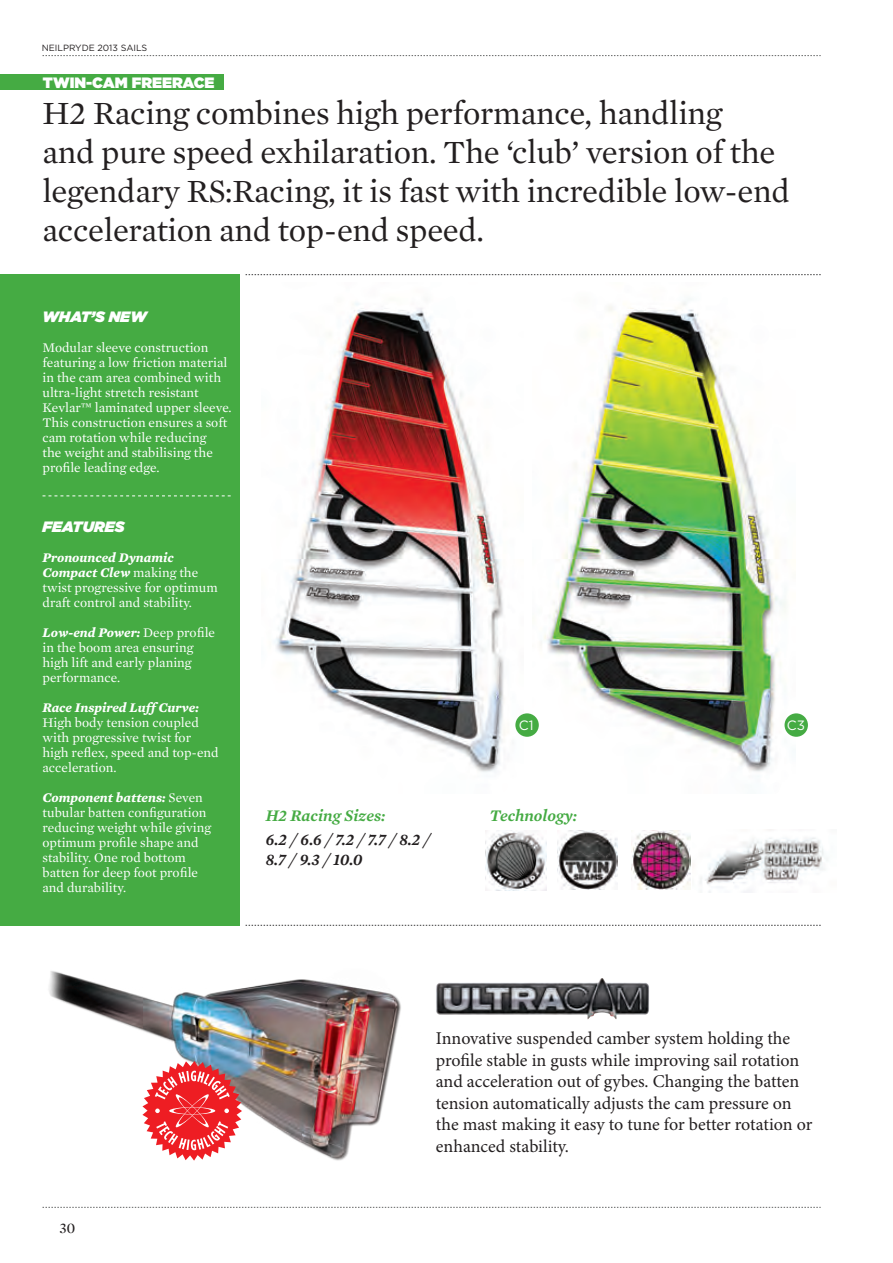
<style>
.page{position:relative;width:893px;height:1263px;background:#fff}
.page>*{position:absolute;margin:0;border:0;box-sizing:border-box;transform-origin:0 0}
.t1{font:33px/39px "Mercury Text G1 Roman";letter-spacing:-.01em;color:#231f20}
.t2{font:18px/21.6px "Minion Pro";letter-spacing:-.005em;color:#231f20}
.t3{font:italic 600 16.5px/19.8px "Mercury Text G1";color:#231f20}
.t4{font:italic 600 16.5px "Mercury Text G1";color:#45ab43}
.t5{font:italic 900 15px "Gotham HTF";color:#fff}
.t6{font:900 15px "Gotham HTF";color:#fff}
.t7{font:15px "Mercury Display Roman";color:#231f20}
.t8{font:13.5px/15px "Mercury Text G1 Roman";color:#fff}
.t9{font:italic 700 13.5px/15px "Mercury Text G1";color:#fff}
.t10{font:13.5px "Gotham HTF";color:#fff}
.t11{font:9px "Gotham HTF";color:#231f20}
.s1{font-family:"Mercury Text G1 Roman";font-weight:400;font-style:normal}
</style>
<div class="page">
<svg style="left:43px;top:55px;width:778px;height:1px"></svg>
<svg style="left:43px;top:1207px;width:778px;height:1px"></svg>
<img style="left:274px;top:303px;width:250px;height:469px">
<img style="left:534px;top:301px;width:259px;height:471px">
<div style="left:0;top:275px;width:239px;height:651px;background:#45ab43"></div>
<div style="left:0;top:74px;width:223px;height:16px;background:#45ab43"></div>
<svg style="left:43px;top:495px;width:188px;height:1px"></svg>
<svg style="left:246px;top:274px;width:575px;height:1px"></svg>
<svg style="left:246px;top:925px;width:575px;height:1px"></svg>
<div style="left:515px;top:713px;width:24px;height:24px;background:#45ab43;border-radius:50%"></div>
<div style="left:784px;top:713px;width:24px;height:24px;background:#45ab43;border-radius:50%"></div>
<img style="left:49px;top:971px;width:352px;height:190px">
<img style="left:700px;top:837px;width:124px;height:55px">
<img style="left:631px;top:830px;width:60px;height:60px">
<img style="left:486px;top:830px;width:60px;height:61px">
<img style="left:558px;top:830px;width:59px;height:60px">
<svg style="left:142px;top:1061px;width:100px;height:99px"></svg>
<img style="left:436px;top:978px;width:213px;height:41px">
<p class="t11" style="left:42px;top:43px;width:107px">NEILPRYDE 2013 SAILS</p>
<p class="t6" style="left:43px;top:74px;width:173px">TWIN-CAM FREERACE</p>
<h1 class="t1" style="left:43px;top:94px;width:749px">H2 Racing combines high performance, handling<br>and pure speed exhilaration. The ‘club’ version of the legendary RS:Racing, it is fast with incredible low-end acceleration and top-end speed.</h1>
<p class="t5" style="left:43px;top:308px;width:106px">WHAT’S NEW</p>
<p class="t8" style="left:43px;top:340px;width:191px">Modular sleeve construction featuring a low friction material in the cam area combined with ultra-light stretch resistant<br>Kevlar™ laminated upper sleeve.<br>This construction ensures a soft cam rotation while reducing<br>the weight and stabilising the profile leading edge.</p>
<p class="t5" style="left:43px;top:518px;width:84px">FEATURES</p>
<p class="t9" style="left:43px;top:550px;width:157px">Pronounced Dynamic<br>Compact Clew <span class="s1">making the</span></p>
<p class="t8" style="left:43px;top:580px;width:177px">twist progressive for optimum draft control and stability.</p>
<p class="t9" style="left:43px;top:625px;width:174px">Low-end Power: <span class="s1">Deep profile</span></p>
<p class="t8" style="left:43px;top:640px;width:152px">in the boom area ensuring high lift and early planing performance.</p>
<p class="t9" style="left:43px;top:700px;width:158px">Race Inspired Luff Curve:</p>
<p class="t8" style="left:43px;top:715px;width:178px">High body tension coupled with progressive twist for high reflex, speed and top-end acceleration.</p>
<p class="t9" style="left:43px;top:790px;width:162px">Component battens: <span class="s1">Seven</span></p>
<p class="t8" style="left:43px;top:805px;width:170px">tubular batten configuration reducing weight while giving optimum profile shape and stability. One rod bottom batten for deep foot profile and durability.</p>
<p class="t4" style="left:266px;top:805px;width:121px">H2 Racing Sizes:</p>
<p class="t3" style="left:266px;top:829px;width:166px">6.2 / 6.6 / 7.2 / 7.7 / 8.2 /<br>8.7 / 9.3 / 10.0</p>
<p class="t10" style="left:519px;top:718px;width:16px">C1</p>
<p class="t10" style="left:787px;top:717px;width:20px">C3</p>
<p class="t4" style="left:490px;top:805px;width:89px">Technology:</p>
<p class="t7" style="left:60px;top:1219px;width:17px">30</p>
<p class="t2" style="left:436px;top:1027px;width:378px">Innovative suspended camber system holding the profile stable in gusts while improving sail rotation and acceleration out of gybes. Changing the batten tension automatically adjusts the cam pressure on the mast making it easy to tune for better rotation or enhanced stability.</p>
</div>
